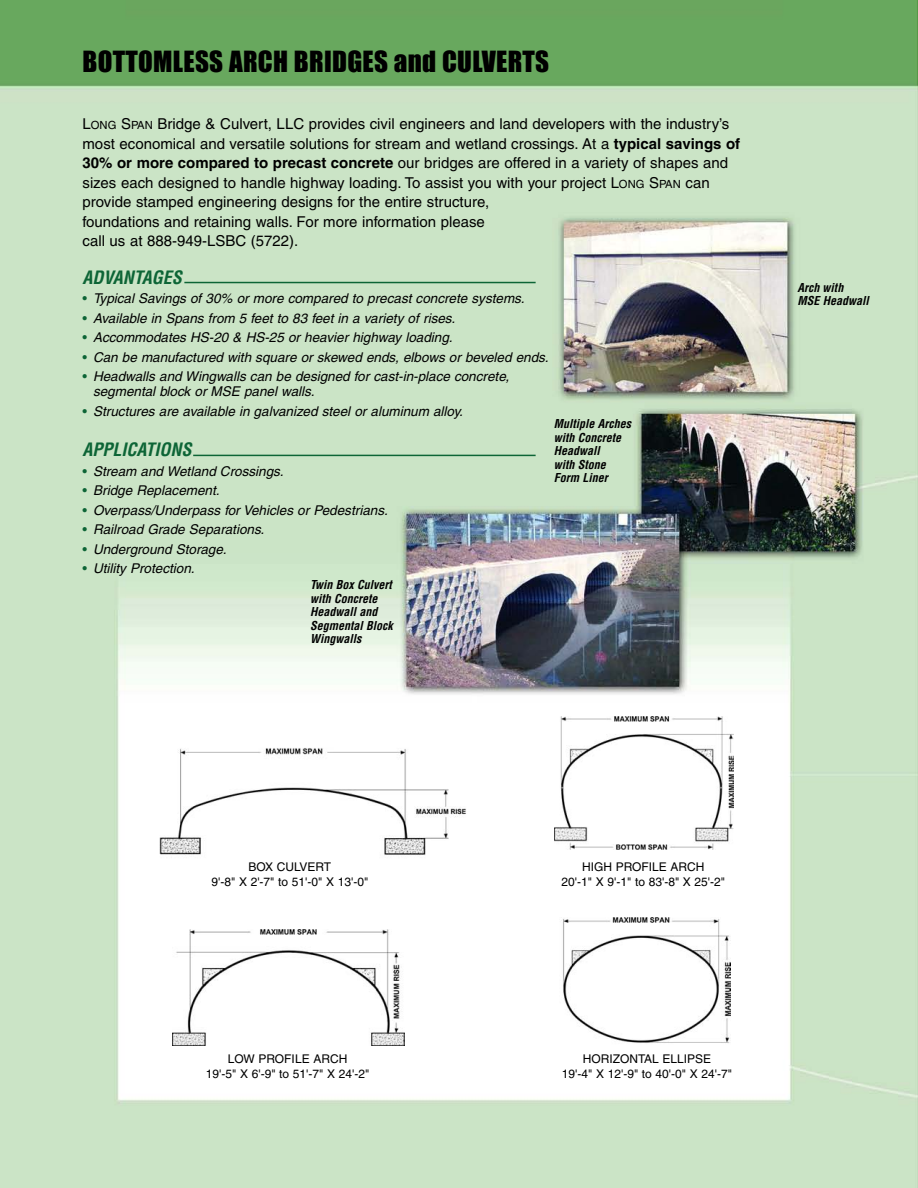
<style>
.page{position:relative;width:918px;height:1188px;background:#fff}
.page>*{position:absolute;margin:0;border:0;box-sizing:border-box;transform-origin:0 0}
.t1{font:27px "Impact";letter-spacing:.01em;color:#000}
.t2{font:italic 700 condensed 18px "Helvetica";color:#0d6536}
.t3{font:15px/19.5px "Helvetica";color:#000}
.t4{font:italic 13.5px/15px "Helvetica";color:#000}
.t5{font:12px/14.4px "Helvetica";color:#000;text-align:center}
.t6{font:italic 700 condensed 12px/13.5px "Helvetica";color:#000}
.s1{font-size:11.25px}
.s2{font-weight:700}
.s3{font-style:normal;color:#0d6536}
</style>
<div class="page">
<img style="left:0;top:0;width:918px;height:1188px">
<div style="left:155px;top:743px;width:317px;height:130px;background:#fff"></div>
<img style="left:159px;top:748px;width:307px;height:107px">
<div style="left:548px;top:710px;width:192px;height:147px;background:#fff"></div>
<img style="left:554px;top:717px;width:179px;height:132px">
<div style="left:558px;top:913px;width:179px;height:138px;background:#fff"></div>
<img style="left:563px;top:917px;width:168px;height:126px">
<div style="left:169px;top:918px;width:242px;height:140px;background:#fff"></div>
<img style="left:173px;top:929px;width:232px;height:116px">
<hr style="left:184px;top:282px;width:352px;height:1px;background:#0d6536">
<hr style="left:193px;top:455px;width:343px;height:1px;background:#0d6536">
<p class="t1" style="left:82px;top:46px;width:468px">BOTTOMLESS ARCH BRIDGES and CULVERTS</p>
<p class="t3" style="left:82px;top:116px;width:659px">L<span class="s1">ONG</span> S<span class="s1">PAN</span> Bridge &amp; Culvert, LLC provides civil engineers and land developers with the industry’s most economical and versatile solutions for stream and wetland crossings. At a <span class="s2">typical savings of 30% or more compared to precast concrete</span> our bridges are offered in a variety of shapes and sizes each designed to handle highway loading. To assist you with your project L<span class="s1">ONG</span> S<span class="s1">PAN</span> can provide stamped engineering designs for the entire structure,<br>foundations and retaining walls. For more information please<br>call us at 888-949-LSBC (5722).</p>
<p class="t2" style="left:82px;top:267px;width:101px">ADVANTAGES</p>
<p class="t4" style="left:82px;top:292px;width:444px"><span class="s3">•</span> Typical Savings of 30% or more compared to precast concrete systems.</p>
<p class="t4" style="left:82px;top:311px;width:374px"><span class="s3">•</span> Available in Spans from 5 feet to 83 feet in a variety of rises.</p>
<p class="t4" style="left:82px;top:331px;width:372px"><span class="s3">•</span> Accommodates HS-20 &amp; HS-25 or heavier highway loading.</p>
<p class="t4" style="left:82px;top:350px;width:468px"><span class="s3">•</span> Can be manufactured with square or skewed ends, elbows or beveled ends.</p>
<p class="t4" style="left:93px;top:370px;width:418px;text-indent:-10px"><span class="s3">•</span> Headwalls and Wingwalls can be designed for cast-in-place concrete, segmental block or MSE panel walls.</p>
<p class="t4" style="left:82px;top:404px;width:382px"><span class="s3">•</span> Structures are available in galvanized steel or aluminum alloy.</p>
<p class="t2" style="left:82px;top:439px;width:111px">APPLICATIONS</p>
<p class="t4" style="left:82px;top:465px;width:203px"><span class="s3">•</span> Stream and Wetland Crossings.</p>
<p class="t4" style="left:82px;top:484px;width:139px"><span class="s3">•</span> Bridge Replacement.</p>
<p class="t4" style="left:82px;top:504px;width:307px"><span class="s3">•</span> Overpass/Underpass for Vehicles or Pedestrians.</p>
<p class="t4" style="left:82px;top:523px;width:183px"><span class="s3">•</span> Railroad Grade Separations.</p>
<p class="t4" style="left:82px;top:543px;width:145px"><span class="s3">•</span> Underground Storage.</p>
<p class="t4" style="left:82px;top:562px;width:114px"><span class="s3">•</span> Utility Protection.</p>
<p class="t6" style="left:554px;top:417px;width:79px">Multiple Arches with Concrete<br>Headwall<br>with Stone<br>Form Liner</p>
<p class="t6" style="left:310px;top:579px;width:84px">Twin Box Culvert with Concrete<br>Headwall and<br>Segmental Block<br>Wingwalls</p>
<p class="t6" style="left:797px;top:281px;width:73px">Arch with<br>MSE Headwall</p>
<p class="t5" style="left:211px;top:861px;width:158px">BOX CULVERT<br>9'-8" X 2'-7" to 51'-0" X 13'-0"</p>
<p class="t5" style="left:562px;top:861px;width:165px">HIGH PROFILE ARCH<br>20'-1" X 9'-1" to 83'-8" X 25'-2"</p>
<p class="t5" style="left:206px;top:1053px;width:165px">LOW PROFILE ARCH<br>19'-5" X 6'-9" to 51'-7" X 24'-2"</p>
<p class="t5" style="left:562px;top:1053px;width:172px">HORIZONTAL ELLIPSE<br>19'-4" X 12'-9" to 40'-0" X 24'-7"</p>
</div>
